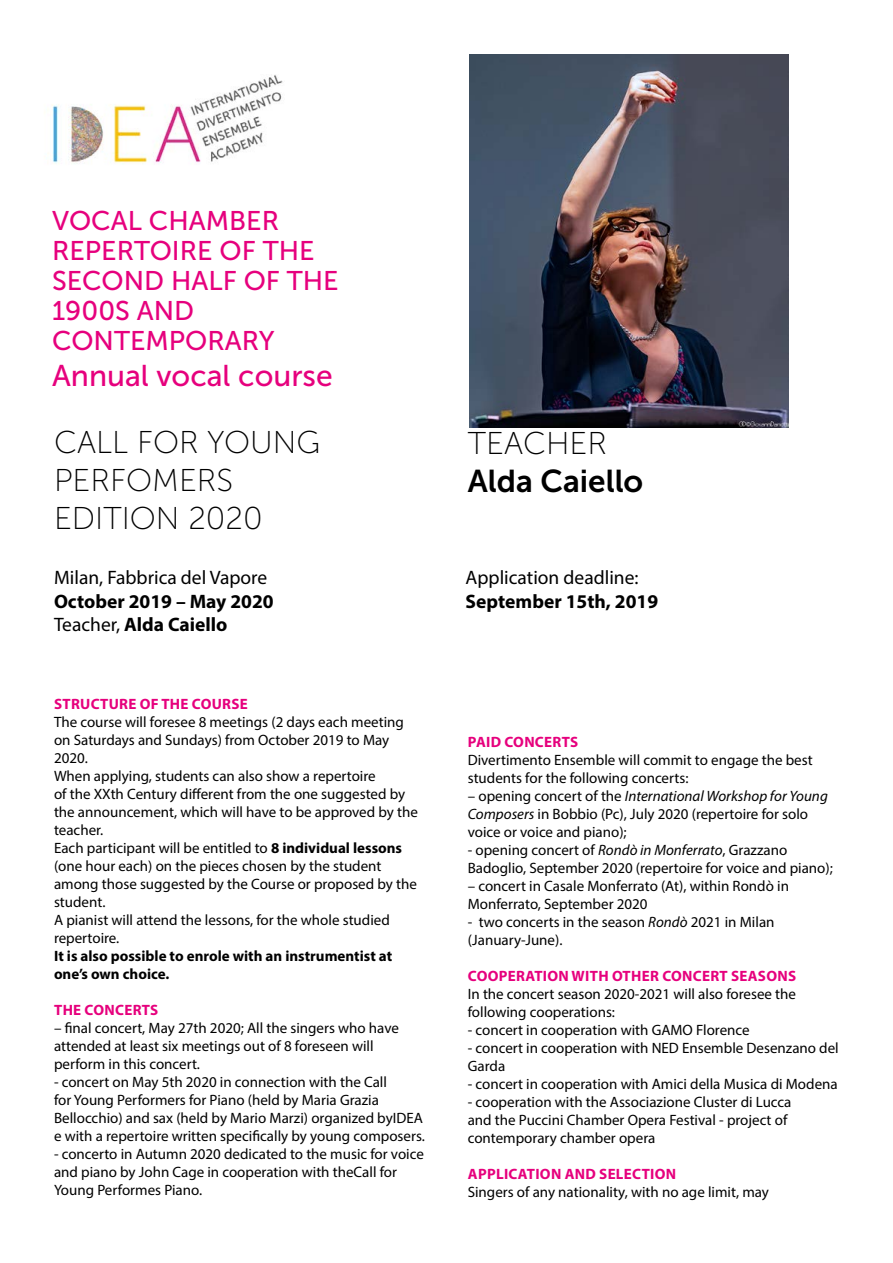
<style>
.page{position:relative;width:893px;height:1263px;background:#fff}
.page>*{position:absolute;margin:0;border:0;box-sizing:border-box;transform-origin:0 0}
.t1{font:31.5px/37.8px "Museo Sans 100";color:#000}
.t2{font:31.5px "Museo Sans 700";color:#000}
.t3{font:30px "Museo Sans 500";color:#e6007d}
.t4{font:27px/30px "Museo Sans 500";color:#e6007d}
.t5{font:700 19.5px/23.4px "Myriad Pro";color:#000}
.t6{font:19.5px "Myriad Pro";color:#000}
.t7{font:15px/18px "Myriad Pro";color:#000}
.t8{font:700 15px "Myriad Pro";letter-spacing:.02em;color:#e6007d}
.t9{font:700 15px/18px "Myriad Pro";color:#000}
.s1{font-weight:400}
.s2{font-weight:700}
.s3{font-style:italic}
</style>
<div class="page">
<img style="left:52px;top:75px;width:231px;height:89px">
<img style="left:470px;top:54px;width:319px;height:373px">
<h3 class="t4" style="left:52px;top:205px;width:288px">VOCAL CHAMBER<br>REPERTOIRE OF THE<br>SECOND HALF OF THE<br>1900S AND<br>CONTEMPORARY</h3>
<h2 class="t3" style="left:52px;top:359px;width:282px">Annual vocal course</h2>
<h1 class="t1" style="left:54px;top:424px;width:268px">CALL FOR YOUNG<br>PERFOMERS<br>EDITION 2020</h1>
<h3 class="t6" style="left:54px;top:566px;width:215px">Milan, Fabbrica del Vapore</h3>
<h3 class="t5" style="left:54px;top:589px;width:221px">October 2019 – May 2020<br><span class="s1">Teacher,</span> Alda Caiello</h3>
<p class="t8" style="left:54px;top:694px;width:195px">STRUCTURE OF THE COURSE</p>
<p class="t7" style="left:54px;top:712px;width:365px">The course will foresee 8 meetings (2 days each meeting on Saturdays and Sundays) from October 2019 to May 2020.<br>When applying, students can also show a repertoire<br>of the XXth Century different from the one suggested by the announcement, which will have to be approved by the teacher.<br>Each participant will be entitled to <span class="s2">8 individual lessons </span>(one hour each) on the pieces chosen by the student among those suggested by the Course or proposed by the student.<br>A pianist will attend the lessons, for the whole studied repertoire.</p>
<p class="t9" style="left:54px;top:946px;width:340px">It is also possible to enrole with an instrumentist at one’s own choice.</p>
<p class="t8" style="left:54px;top:1000px;width:106px">THE CONCERTS</p>
<p class="t7" style="left:54px;top:1018px;width:346px">– final concert, May 27th 2020; All the singers who have attended at least six meetings out of 8 foreseen will perform in this concert.</p>
<p class="t7" style="left:54px;top:1072px;width:372px">- concert on May 5th 2020 in connection with the Call<br>for Young Performers for Piano (held by Maria Grazia Bellocchio) and sax (held by Mario Marzi) organized byIDEA e with a repertoire written specifically by young composers.</p>
<p class="t7" style="left:54px;top:1144px;width:371px">- concerto in Autumn 2020 dedicated to the music for voice and piano by John Cage in cooperation with theCall for<br>Young Performes Piano.</p>
<h1 class="t1" style="left:468px;top:425px;width:141px">TEACHER</h1>
<h1 class="t2" style="left:468px;top:464px;width:177px">Alda Caiello</h1>
<h3 class="t6" style="left:466px;top:566px;width:174px">Application deadline:</h3>
<h3 class="t5" style="left:466px;top:589px;width:194px">September 15th, 2019</h3>
<p class="t8" style="left:468px;top:732px;width:112px">PAID CONCERTS</p>
<p class="t7" style="left:468px;top:750px;width:346px">Divertimento Ensemble will commit to engage the best students for the following concerts:</p>
<p class="t7" style="left:468px;top:786px;width:362px">– opening concert of the <span class="s3">International Workshop for Young<br>Composers</span> in Bobbio (Pc), July 2020 (repertoire for solo voice or voice and piano);</p>
<p class="t7" style="left:468px;top:840px;width:367px">- opening concert of <span class="s3">Rondò in Monferrato</span>, Grazzano<br>Badoglio, September 2020 (repertoire for voice and piano);</p>
<p class="t7" style="left:468px;top:876px;width:323px">– concert in Casale Monferrato (At), within Rondò in<br>Monferrato, September 2020</p>
<p class="t7" style="left:468px;top:912px;width:308px">- two concerts in the season <span class="s3">Rondò</span> 2021 in Milan (January-June).</p>
<p class="t8" style="left:468px;top:966px;width:330px">COOPERATION WITH OTHER CONCERT SEASONS</p>
<p class="t7" style="left:468px;top:984px;width:330px">In the concert season 2020-2021 will also foresee the following cooperations:</p>
<p class="t7" style="left:468px;top:1020px;width:283px">- concert in cooperation with GAMO Florence</p>
<p class="t7" style="left:468px;top:1038px;width:373px">- concert in cooperation with NED Ensemble Desenzano del<br>Garda</p>
<p class="t7" style="left:468px;top:1074px;width:371px">- concert in cooperation with Amici della Musica di Modena</p>
<p class="t7" style="left:468px;top:1092px;width:325px">- cooperation with the Associazione Cluster di Lucca and the Puccini Chamber Opera Festival - project of contemporary chamber opera</p>
<p class="t8" style="left:468px;top:1164px;width:210px">APPLICATION AND SELECTION</p>
<p class="t7" style="left:468px;top:1182px;width:303px">Singers of any nationality, with no age limit, may</p>
</div>
